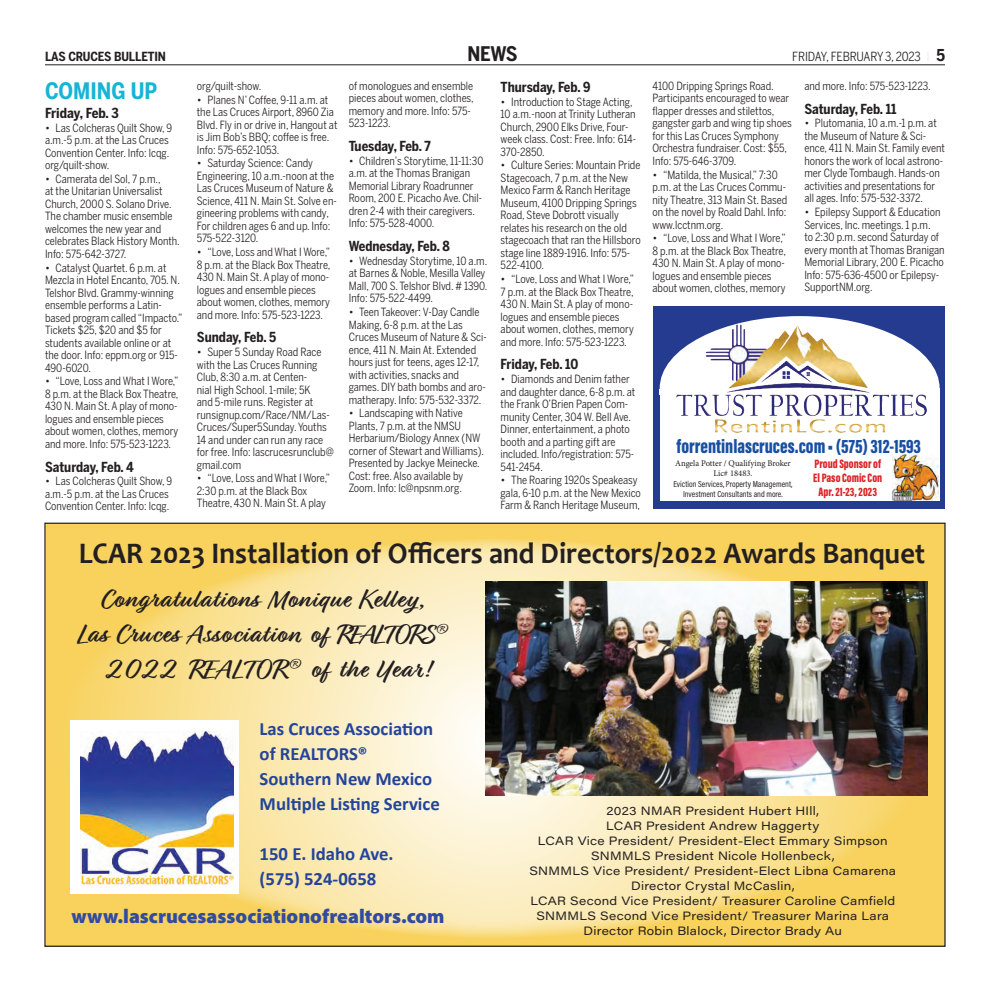
<style>
.page{position:relative;width:990px;height:990px;background:#fff}
.page>*{position:absolute;margin:0;border:0;box-sizing:border-box;transform-origin:0 0}
.t1{font:700 30px "Candara";color:#231f20;scale:.95 1}
.t2{font:700 26.25px/35px "Relation";letter-spacing:.04em;color:#231f20;text-align:center}
.t3{font:700 22.5px "Benton Sans Cond";color:#16b5d5}
.t4{font:20px "Myriad Variable Concept";color:#314b9f}
.t5{font:900 20px "Acumin Pro Extra Cond";color:#184fa2}
.t6{font:700 20px "Benton Sans Cond";color:#231f20}
.t7{font:700 18.75px/25px "Calibri";color:#23449b}
.t8{font:15px/18px "Minion Pro";letter-spacing:-.005em;color:#231f20}
.t9{font:700 13.75px "Benton Sans Cond";color:#231f20}
.t10{font:900 12.5px/13.8px "Acumin Pro Extra Cond";color:#de2226;text-align:center}
.t11{font:12.5px "Benton Sans Cond";letter-spacing:-.01em;color:#231f20}
.t12{font:700 12.5px "Benton Sans Cond";letter-spacing:-.01em;color:#231f20}
.t13{font:11.88px/15px "Acumin Variable Concept";letter-spacing:.02em;color:#231f20;text-align:center}
.t14{font:11.25px/12.5px "Benton Sans Cond";color:#231f20}
.t15{font:8.75px/10.5px "Acumin Variable Concept";color:#231f20;text-align:center}
.t16{font:8.75px/10.5px "Minion Pro";color:#231f20;text-align:center}
.s1{font-family:"Myriad Pro";font-stretch:condensed;font-size:10px;color:#e9e6e6}
.s2{font-weight:700;font-size:16.25px}
</style>
<div class="page">
<div style="left:46px;top:524px;width:898px;height:422px;background:#f8d25d"></div>
<svg style="left:53px;top:539px;width:882px;height:399px;background:#fbe8af"></svg>
<img style="left:485px;top:581px;width:443px;height:215px">
<div style="left:70px;top:721px;width:169px;height:173px;background:#fff"></div>
<img style="left:80px;top:732px;width:153px;height:153px">
<div style="left:653px;top:306px;width:292px;height:202px;background:#253b8f"></div>
<div style="left:660px;top:316px;width:280px;height:145px;background:#fff;border-radius:50%"></div>
<div style="left:660px;top:392px;width:280px;height:109px;background:#fff"></div>
<img style="left:706px;top:325px;width:119px;height:63px">
<img style="left:892px;top:454px;width:47px;height:47px">
<hr style="left:45px;top:64px;width:900px;height:1px;background:#231f20">
<p class="t12" style="left:45px;top:49px;width:123px">LAS CRUCES BULLETIN</p>
<h3 class="t6" style="left:467px;top:42px;width:52px">NEWS</h3>
<p class="t11" style="left:792px;top:49px;width:154px">FRIDAY, FEBRUARY 3, 2023 <span class="s1">|</span> <span class="s2">5</span></p>
<p class="t14" style="left:349px;top:79px;width:127px">of monologues and ensemble pieces about women, clothes, memory and more. Info: 575-<br>523-1223.</p>
<p class="t9" style="left:349px;top:138px;width:84px">Tuesday, Feb. 7</p>
<p class="t14" style="left:349px;top:154px;width:136px">• Children’s Storytime, 11-11:30 a.m. at the Thomas Branigan<br>Memorial Library Roadrunner<br>Room, 200 E. Picacho Ave. Chil&shy;dren 2-4 with their caregivers.<br>Info: 575-528-4000.</p>
<p class="t9" style="left:349px;top:238px;width:103px">Wednesday, Feb. 8</p>
<p class="t14" style="left:349px;top:254px;width:140px">• Wednesday Storytime, 10 a.m. at Barnes &amp; Noble, Mesilla Valley<br>Mall, 700 S. Telshor Blvd. # 1390.<br>Info: 575-522-4499.</p>
<p class="t14" style="left:349px;top:306px;width:139px">• Teen Takeover: V-Day Candle<br>Making, 6-8 p.m. at the Las<br>Cruces Museum of Nature &amp; Sci&shy;ence, 411 N. Main At. Extended hours just for teens, ages 12-17, with activities, snacks and games. DIY bath bombs and aro&shy;matherapy. Info: 575-532-3372.</p>
<p class="t14" style="left:349px;top:407px;width:137px">• Landscaping with Native<br>Plants, 7 p.m. at the NMSU<br>Herbarium/Biology Annex (NW corner of Stewart and Williams).<br>Presented by Jackye Meinecke.<br>Cost: free. Also available by<br>Zoom. Info: lc@npsnm.org.</p>
<p class="t14" style="left:197px;top:79px;width:66px">org/quilt-show.</p>
<p class="t14" style="left:197px;top:93px;width:142px">• Planes N’ Coffee, 9-11 a.m. at the Las Cruces Airport, 8960 Zia<br>Blvd. Fly in or drive in, Hangout at is Jim Bob’s BBQ; coffee is free.<br>Info: 575-652-1053.</p>
<p class="t14" style="left:197px;top:157px;width:141px">• Saturday Science: Candy<br>Engineering, 10 a.m.-noon at the<br>Las Cruces Museum of Nature &amp;<br>Science, 411 N. Main St. Solve en&shy;gineering problems with candy,<br>For children ages 6 and up. Info:<br>575-522-3120.</p>
<p class="t14" style="left:197px;top:246px;width:135px">• “Love, Loss and What I Wore,”<br>8 p.m. at the Black Box Theatre,<br>430 N. Main St. A play of mono&shy;logues and ensemble pieces about women, clothes, memory and more. Info: 575-523-1223.</p>
<p class="t9" style="left:197px;top:329px;width:81px">Sunday, Feb. 5</p>
<p class="t14" style="left:197px;top:346px;width:138px">• Super 5 Sunday Road Race with the Las Cruces Running<br>Club, 8:30 a.m. at Centen-<br>nial High School. 1-mile; 5K<br>and 5-mile runs. Register at runsignup.com/Race/NM/Las-<br>Cruces/Super5Sunday. Youths<br>14 and under can run any race for free. Info: lascrucesrunclub@ gmail.com</p>
<p class="t14" style="left:197px;top:472px;width:135px">• “Love, Loss and What I Wore,”<br>2:30 p.m. at the Black Box<br>Theatre, 430 N. Main St. A play</p>
<h3 class="t3" style="left:45px;top:77px;width:114px">COMING UP</h3>
<p class="t9" style="left:45px;top:105px;width:75px">Friday, Feb. 3</p>
<p class="t14" style="left:45px;top:121px;width:129px">• Las Colcheras Quilt Show, 9 a.m.-5 p.m. at the Las Cruces<br>Convention Center. Info: lcqg. org/quilt-show.</p>
<p class="t14" style="left:45px;top:172px;width:136px">• Camerata del Sol, 7 p.m.,<br>at the Unitarian Universalist<br>Church, 2000 S. Solano Drive.<br>The chamber music ensemble welcomes the new year and celebrates Black History Month.<br>Info: 575-642-3727.</p>
<p class="t14" style="left:45px;top:261px;width:139px">• Catalyst Quartet. 6 p.m. at<br>Mezcla in Hotel Encanto, 705. N.<br>Telshor Blvd. Grammy-winning ensemble performs a Latin&shy;based program called “Impacto.”<br>Tickets $25, $20 and $5 for students available online or at the door. Info: eppm.org or 915-<br>490-6020.</p>
<p class="t14" style="left:45px;top:375px;width:135px">• “Love, Loss and What I Wore,”<br>8 p.m. at the Black Box Theatre,<br>430 N. Main St. A play of mono&shy;logues and ensemble pieces about women, clothes, memory and more. Info: 575-523-1223.</p>
<p class="t9" style="left:45px;top:458px;width:91px">Saturday, Feb. 4</p>
<p class="t14" style="left:45px;top:475px;width:129px">• Las Colcheras Quilt Show, 9 a.m.-5 p.m. at the Las Cruces<br>Convention Center. Info: lcqg.</p>
<h3 class="t8" style="left:1px;top:461px;width:390px">st make sure after the words REALTOR(S) we have the registered this: Las Cruces Association of REALTORS®</h3>
<p class="t9" style="left:501px;top:79px;width:91px">Thursday, Feb. 9</p>
<p class="t14" style="left:501px;top:95px;width:137px">• Introduction to Stage Acting,<br>10 a.m.-noon at Trinity Lutheran<br>Church, 2900 Elks Drive, Four&shy;week class. Cost: Free. Info: 614-<br>370-2850.</p>
<p class="t14" style="left:501px;top:159px;width:142px">• Culture Series: Mountain Pride<br>Stagecoach, 7 p.m. at the New<br>Mexico Farm &amp; Ranch Heritage<br>Museum, 4100 Dripping Springs<br>Road, Steve Dobrott visually relates his research on the old stagecoach that ran the Hillsboro stage line 1889-1916. Info: 575-<br>522-4100.</p>
<p class="t14" style="left:501px;top:273px;width:135px">• “Love, Loss and What I Wore,”<br>7 p.m. at the Black Box Theatre,<br>430 N. Main St. A play of mono&shy;logues and ensemble pieces about women, clothes, memory and more. Info: 575-523-1223.</p>
<p class="t9" style="left:501px;top:356px;width:79px">Friday, Feb. 10</p>
<p class="t14" style="left:501px;top:373px;width:136px">• Diamonds and Denim father and daughter dance, 6-8 p.m. at the Frank O’Brien Papen Com&shy;munity Center, 304 W. Bell Ave.<br>Dinner, entertainment, a photo booth and a parting gift are included. Info/registration: 575-<br>541-2454.</p>
<p class="t14" style="left:501px;top:474px;width:142px">• The Roaring 1920s Speakeasy gala, 6-10 p.m. at the New Mexico<br>Farm &amp; Ranch Heritage Museum,</p>
<p class="t14" style="left:653px;top:79px;width:141px">4100 Dripping Springs Road.<br>Participants encouraged to wear flapper dresses and stilettos, gangster garb and wing tip shoes for this Las Cruces Symphony<br>Orchestra fundraiser. Cost: $55,<br>Info: 575-646-3709.</p>
<p class="t14" style="left:652px;top:168px;width:136px">• “Matilda, the Musical,” 7:30 p.m. at the Las Cruces Commu&shy;nity Theatre, 313 Main St. Based on the novel by Roald Dahl. Info: www.lcctnm.org.</p>
<p class="t14" style="left:652px;top:232px;width:135px">• “Love, Loss and What I Wore,”<br>8 p.m. at the Black Box Theatre,<br>430 N. Main St. A play of mono&shy;logues and ensemble pieces about women, clothes, memory</p>
<p class="t14" style="left:804px;top:79px;width:128px">and more. Info: 575-523-1223.</p>
<p class="t9" style="left:804px;top:101px;width:94px">Saturday, Feb. 11</p>
<p class="t14" style="left:804px;top:117px;width:142px">• Plutomania, 10 a.m.-1 p.m. at the Museum of Nature &amp; Sci&shy;ence, 411 N. Main St. Family event honors the work of local astrono&shy;mer Clyde Tombaugh. Hands-on activities and presentations for all ages. Info: 575-532-3372.</p>
<p class="t14" style="left:804px;top:206px;width:142px">• Epilepsy Support &amp; Education<br>Services, Inc. meetings. 1 p.m.<br>to 2:30 p.m. second Saturday of every month at Thomas Branigan<br>Memorial Library, 200 E. Picacho<br>Info: 575-636-4500 or Epilepsy-<br>SupportNM.org.</p>
<h3 class="t5" style="left:677px;top:434px;width:246px">forrentinlascruces.com • (575) 312-1593</h3>
<p class="t16" style="left:675px;top:458px;width:117px">Angela Potter / Qualifying Broker<br>Lic# 18483.</p>
<p class="t15" style="left:673px;top:478px;width:121px">Eviction Services, Property Management,<br>Investment Consultants and more.</p>
<p class="t10" style="left:813px;top:457px;width:71px">Proud Sponsor of<br>El Paso Comic Con<br>Apr. 21-23, 2023</p>
<h1 class="t1" style="left:79px;top:535px;width:893px">LCAR 2023 Installation of Officers and Directors/2022 Awards Banquet</h1>
<h2 class="t2" style="left:78px;top:582px;width:371px">Congratulations Monique Kelley,<br>Las Cruces Association of REALTORS<sup>®<br></sup>2022 REALTOR<sup>®</sup> of the Year!</h2>
<h3 class="t7" style="left:260px;top:716px;width:182px">Las Cruces Association of REALTORS®<br>Southern New Mexico<br>Multiple Listing Service</h3>
<h3 class="t7" style="left:260px;top:841px;width:135px">150 E. Idaho Ave. (575) 524-0658</h3>
<h3 class="t4" style="left:71px;top:905px;width:375px">www.lascrucesassociationofrealtors.com</h3>
<p class="t13" style="left:529px;top:803px;width:368px">2023 NMAR President Hubert HIll,<br>LCAR President Andrew Haggerty<br>LCAR Vice President/ President-Elect Emmary Simpson SNMMLS President Nicole Hollenbeck,<br>SNMMLS Vice President/ President-Elect Libna Camarena Director Crystal McCaslin,<br>LCAR Second Vice President/ Treasurer Caroline Camfield SNMMLS Second Vice President/ Treasurer Marina Lara Director Robin Blalock, Director Brady Au</p>
</div>
